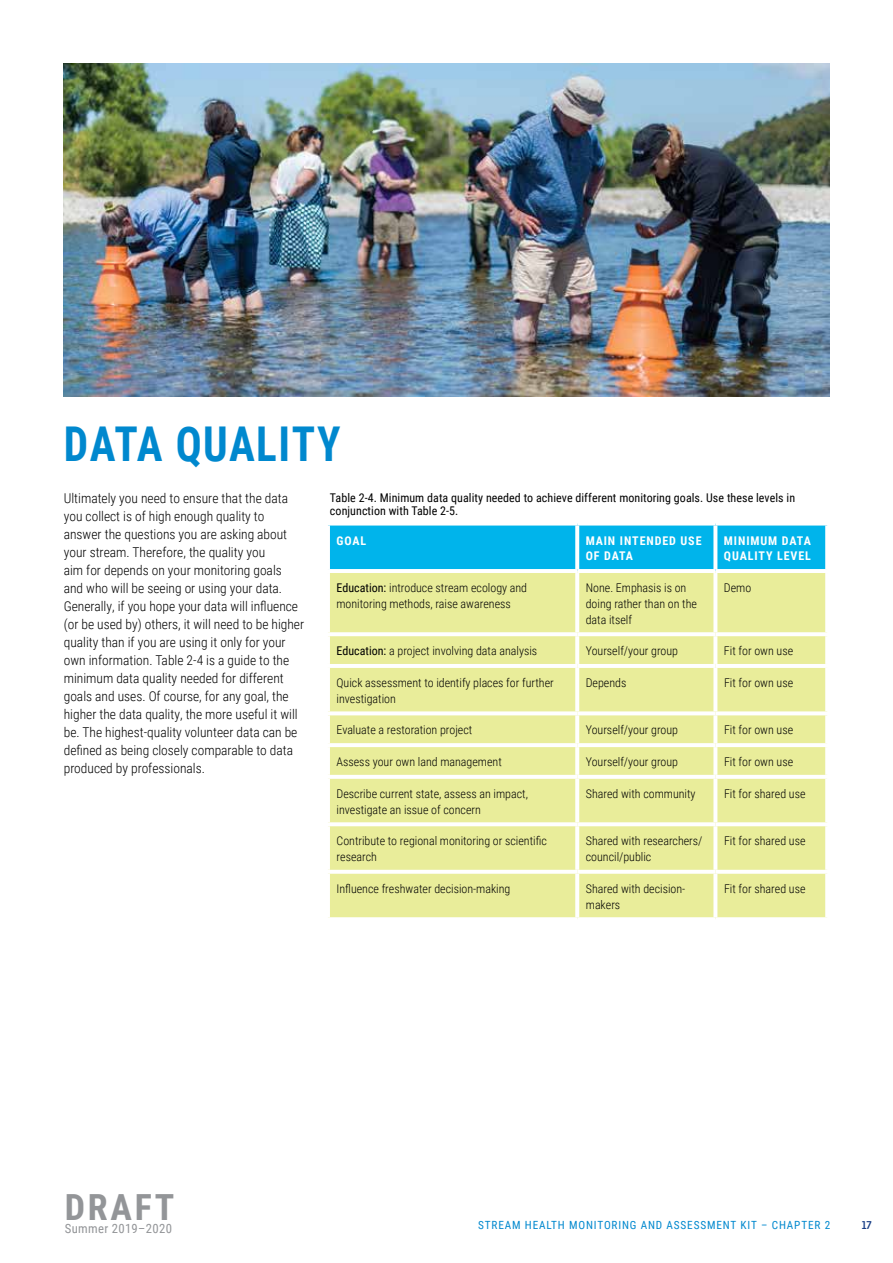
<style>
.page{position:relative;width:893px;height:1263px;background:#fff}
.page>*{position:absolute;margin:0;border:0;box-sizing:border-box;transform-origin:0 0}
.t1{font:700 48px "Roboto Condensed";letter-spacing:.035em;color:#0088ce;scale:.9 1}
.t2{font:700 36px "Roboto Condensed";letter-spacing:.075em;color:#939598}
.t3{font:300 13.5px/18px "Roboto Condensed";color:#000}
.t4{font:12.75px "Roboto Condensed";letter-spacing:.025em;color:#939598}
.t5{font:300 12px/15.8px "Roboto Condensed";color:#000}
.t6{font:12px/13.5px "Roboto Condensed";letter-spacing:.005em;color:#000}
.t7{font:700 12px/15.8px "Roboto Condensed";letter-spacing:.075em;color:#fff}
.t8{font:11.25px "Roboto Condensed";letter-spacing:.075em;color:#0088ce}
.t9{font:500 11.25px "Klampenborg";color:#163c85}
.s1{font-weight:400}
</style>
<div class="page">
<img style="left:64px;top:64px;width:765px;height:332px">
<div style="left:330px;top:525px;width:495px;height:44px;background:#00b4eb"></div>
<div style="left:330px;top:573px;width:495px;height:344px;background:#e9ed9a"></div>
<svg style="left:575px;top:525px;width:4px;height:44px"></svg>
<svg style="left:713px;top:525px;width:4px;height:44px"></svg>
<svg style="left:825px;top:525px;width:3px;height:44px"></svg>
<svg style="left:575px;top:573px;width:4px;height:59px"></svg>
<svg style="left:713px;top:573px;width:4px;height:59px"></svg>
<svg style="left:825px;top:573px;width:1px;height:59px"></svg>
<svg style="left:328px;top:632px;width:249px;height:4px"></svg>
<svg style="left:577px;top:632px;width:138px;height:4px"></svg>
<svg style="left:575px;top:636px;width:4px;height:28px"></svg>
<svg style="left:715px;top:632px;width:112px;height:4px"></svg>
<svg style="left:713px;top:636px;width:4px;height:28px"></svg>
<svg style="left:825px;top:636px;width:2px;height:28px"></svg>
<hr style="left:326px;top:664px;width:251px;height:4px;background:#fff">
<hr style="left:577px;top:664px;width:138px;height:4px;background:#fff">
<svg style="left:575px;top:668px;width:4px;height:43px"></svg>
<hr style="left:715px;top:664px;width:114px;height:4px;background:#fff">
<svg style="left:713px;top:668px;width:4px;height:43px"></svg>
<svg style="left:825px;top:668px;width:1px;height:43px"></svg>
<svg style="left:328px;top:711px;width:249px;height:4px"></svg>
<svg style="left:577px;top:711px;width:138px;height:4px"></svg>
<svg style="left:575px;top:715px;width:4px;height:28px"></svg>
<svg style="left:715px;top:711px;width:112px;height:4px"></svg>
<svg style="left:713px;top:715px;width:4px;height:28px"></svg>
<svg style="left:825px;top:715px;width:2px;height:28px"></svg>
<svg style="left:328px;top:743px;width:249px;height:4px"></svg>
<svg style="left:577px;top:743px;width:138px;height:4px"></svg>
<svg style="left:575px;top:747px;width:4px;height:28px"></svg>
<svg style="left:715px;top:743px;width:112px;height:4px"></svg>
<svg style="left:713px;top:747px;width:4px;height:28px"></svg>
<svg style="left:825px;top:747px;width:2px;height:28px"></svg>
<svg style="left:328px;top:775px;width:249px;height:4px"></svg>
<svg style="left:577px;top:775px;width:138px;height:4px"></svg>
<svg style="left:575px;top:779px;width:4px;height:43px"></svg>
<svg style="left:715px;top:775px;width:112px;height:4px"></svg>
<svg style="left:713px;top:779px;width:4px;height:43px"></svg>
<svg style="left:825px;top:779px;width:1px;height:43px"></svg>
<svg style="left:328px;top:822px;width:249px;height:4px"></svg>
<svg style="left:577px;top:822px;width:138px;height:4px"></svg>
<svg style="left:575px;top:826px;width:4px;height:44px"></svg>
<svg style="left:715px;top:822px;width:112px;height:4px"></svg>
<svg style="left:713px;top:826px;width:4px;height:44px"></svg>
<svg style="left:825px;top:826px;width:2px;height:44px"></svg>
<svg style="left:328px;top:870px;width:249px;height:4px"></svg>
<svg style="left:577px;top:870px;width:138px;height:4px"></svg>
<svg style="left:575px;top:874px;width:4px;height:43px"></svg>
<svg style="left:715px;top:870px;width:112px;height:4px"></svg>
<svg style="left:713px;top:874px;width:4px;height:43px"></svg>
<svg style="left:825px;top:874px;width:1px;height:43px"></svg>
<svg style="left:328px;top:917px;width:249px;height:1px"></svg>
<svg style="left:577px;top:917px;width:138px;height:2px"></svg>
<svg style="left:715px;top:917px;width:112px;height:2px"></svg>
<h1 class="t1" style="left:64px;top:410px;width:309px">DATA QUALITY</h1>
<p class="t3" style="left:64px;top:489px;width:242px">Ultimately you need to ensure that the data you collect is of high enough quality to answer the questions you are asking about your stream. Therefore, the quality you<br>aim for depends on your monitoring goals and who will be seeing or using your data.<br>Generally, if you hope your data will influence (or be used by) others, it will need to be higher quality than if you are using it only for your own information. Table 2-4 is a guide to the minimum data quality needed for different goals and uses. Of course, for any goal, the higher the data quality, the more useful it will be. The highest-quality volunteer data can be defined as being closely comparable to data produced by professionals.</p>
<p class="t6" style="left:330px;top:490px;width:467px">Table 2-4. Minimum data quality needed to achieve different monitoring goals. Use these levels in conjunction with Table 2-5.</p>
<p class="t7" style="left:336px;top:532px;width:31px">GOAL</p>
<p class="t7" style="left:586px;top:532px;width:117px">MAIN INTENDED USE<br>OF DATA</p>
<p class="t7" style="left:724px;top:532px;width:89px">MINIMUM DATA<br>QUALITY LEVEL</p>
<p class="t5" style="left:336px;top:579px;width:192px"><span class="s1">Education:</span> introduce stream ecology and monitoring methods, raise awareness</p>
<p class="t5" style="left:586px;top:579px;width:113px">None. Emphasis is on doing rather than on the data itself</p>
<p class="t5" style="left:724px;top:579px;width:29px">Demo</p>
<p class="t5" style="left:336px;top:643px;width:202px"><span class="s1">Education:</span> a project involving data analysis</p>
<p class="t5" style="left:586px;top:643px;width:94px">Yourself/your group</p>
<p class="t5" style="left:724px;top:643px;width:71px">Fit for own use</p>
<p class="t5" style="left:336px;top:674px;width:219px">Quick assessment to identify places for further investigation</p>
<p class="t5" style="left:586px;top:674px;width:42px">Depends</p>
<p class="t5" style="left:724px;top:674px;width:71px">Fit for own use</p>
<p class="t5" style="left:336px;top:722px;width:137px">Evaluate a restoration project</p>
<p class="t5" style="left:586px;top:722px;width:94px">Yourself/your group</p>
<p class="t5" style="left:724px;top:722px;width:71px">Fit for own use</p>
<p class="t5" style="left:337px;top:753px;width:167px">Assess your own land management</p>
<p class="t5" style="left:586px;top:753px;width:94px">Yourself/your group</p>
<p class="t5" style="left:724px;top:753px;width:71px">Fit for own use</p>
<p class="t5" style="left:337px;top:785px;width:193px">Describe current state, assess an impact, investigate an issue of concern</p>
<p class="t5" style="left:586px;top:785px;width:111px">Shared with community</p>
<p class="t5" style="left:724px;top:785px;width:83px">Fit for shared use</p>
<p class="t5" style="left:337px;top:833px;width:212px">Contribute to regional monitoring or scientific research</p>
<p class="t5" style="left:586px;top:833px;width:118px">Shared with researchers/ council/public</p>
<p class="t5" style="left:724px;top:833px;width:83px">Fit for shared use</p>
<p class="t5" style="left:337px;top:880px;width:175px">Influence freshwater decision-making</p>
<p class="t5" style="left:586px;top:880px;width:101px">Shared with decision&shy;makers</p>
<p class="t5" style="left:724px;top:880px;width:83px">Fit for shared use</p>
<h2 class="t2" style="left:65px;top:1182px;width:111px">DRAFT</h2>
<p class="t4" style="left:65px;top:1220px;width:109px">Summer 2019–2020</p>
<p class="t8" style="left:478px;top:1217px;width:354px">STREAM HEALTH MONITORING AND ASSESSMENT KIT – CHAPTER 2</p>
<p class="t9" style="left:862px;top:1217px;width:11px">17</p>
</div>
